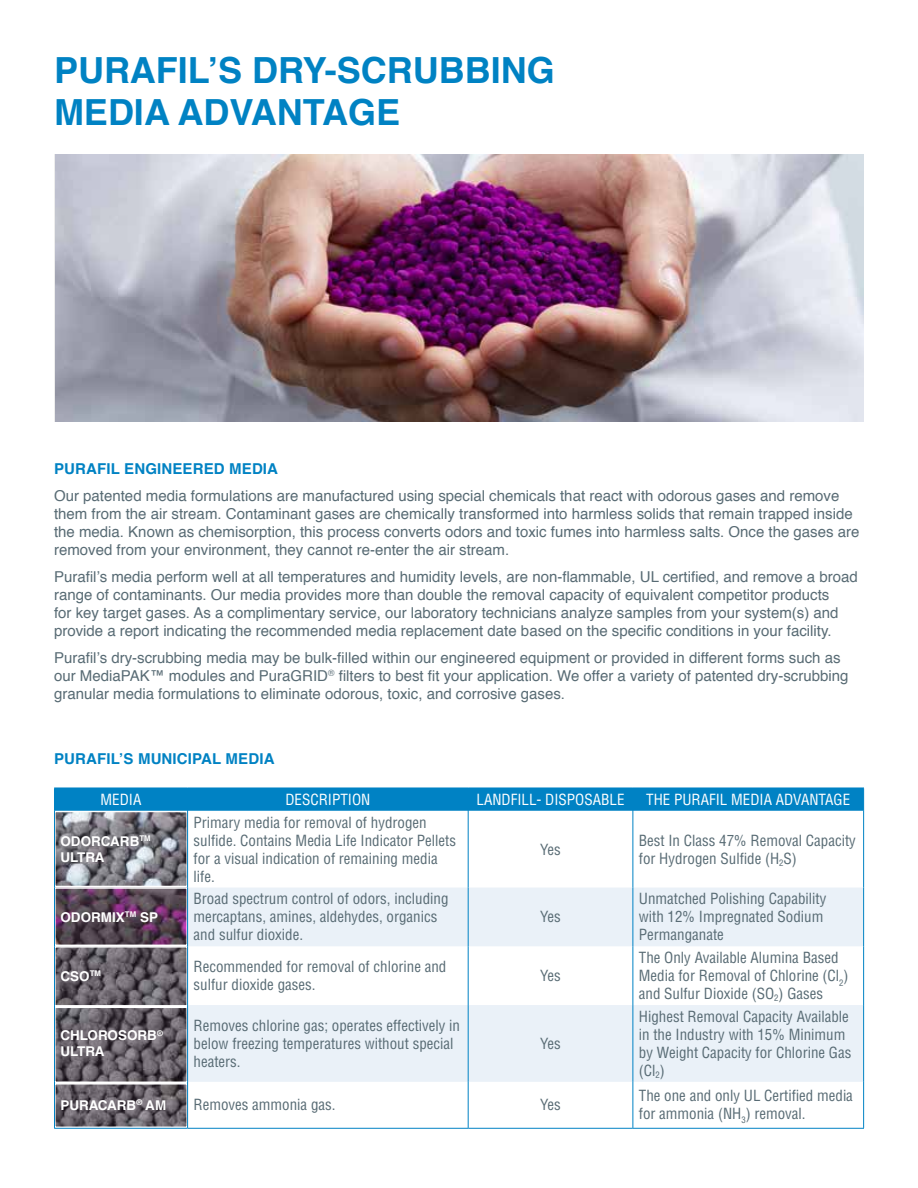
<style>
.page{position:relative;width:918px;height:1188px;background:#fff}
.page>*{position:absolute;margin:0;border:0;box-sizing:border-box;transform-origin:0 0}
.t1{font:700 36px "Helvetica";color:#0082c3}
.t2{font:15px/18px "Helvetica";color:#586b74}
.t3{font:condensed 15px/18px "Helvetica LT Std";color:#586b74}
.t4{font:condensed 15px "Helvetica LT Std";color:#fff}
.t5{font:700 15px "Helvetica";letter-spacing:.01em;color:#0082c3}
.t6{font:700 13.5px/16.2px "Helvetica LT Std";color:#fff}
</style>
<div class="page">
<img style="left:57px;top:949px;width:128px;height:131px">
<div style="left:54px;top:946px;width:134px;height:61px;border:2px solid #fff"></div>
<div style="left:54px;top:1007px;width:134px;height:76px;border:2px solid #fff"></div>
<img style="left:57px;top:1086px;width:128px;height:39px">
<div style="left:54px;top:1083px;width:134px;height:45px;border:2px solid #fff"></div>
<img style="left:57px;top:890px;width:128px;height:53px">
<div style="left:54px;top:887px;width:134px;height:59px;border:2px solid #fff"></div>
<img style="left:57px;top:814px;width:128px;height:70px">
<div style="left:54px;top:811px;width:134px;height:76px;border:2px solid #fff"></div>
<svg style="left:188px;top:888px;width:675px;height:194px;fill:#eaf1f8"></svg>
<hr style="left:54px;top:811px;width:1px;height:77px;background:#0082c4">
<hr style="left:863px;top:811px;width:1px;height:77px;background:#0082c4">
<hr style="left:54px;top:888px;width:1px;height:58px;background:#0082c4">
<hr style="left:863px;top:888px;width:1px;height:58px;background:#0082c4">
<hr style="left:54px;top:946px;width:1px;height:59px;background:#0082c4">
<hr style="left:863px;top:946px;width:1px;height:59px;background:#0082c4">
<hr style="left:54px;top:1005px;width:1px;height:77px;background:#0082c4">
<hr style="left:863px;top:1005px;width:1px;height:77px;background:#0082c4">
<hr style="left:54px;top:1082px;width:1px;height:46px;background:#0082c4">
<hr style="left:863px;top:1082px;width:1px;height:46px;background:#0082c4">
<hr style="left:54px;top:1128px;width:134px;height:1px;background:#0082c4">
<hr style="left:188px;top:1128px;width:280px;height:1px;background:#0082c4">
<hr style="left:468px;top:1128px;width:165px;height:1px;background:#0082c4">
<hr style="left:633px;top:1128px;width:231px;height:1px;background:#0082c4">
<hr style="left:187px;top:811px;width:1px;height:77px;background:#0082c4">
<hr style="left:187px;top:888px;width:1px;height:58px;background:#0082c4">
<hr style="left:187px;top:946px;width:1px;height:59px;background:#0082c4">
<hr style="left:187px;top:1005px;width:1px;height:77px;background:#0082c4">
<hr style="left:187px;top:1082px;width:1px;height:46px;background:#0082c4">
<hr style="left:468px;top:811px;width:1px;height:77px;background:#0082c4">
<hr style="left:468px;top:888px;width:1px;height:58px;background:#0082c4">
<hr style="left:468px;top:946px;width:1px;height:59px;background:#0082c4">
<hr style="left:468px;top:1005px;width:1px;height:77px;background:#0082c4">
<hr style="left:468px;top:1082px;width:1px;height:46px;background:#0082c4">
<div style="left:54px;top:788px;width:810px;height:23px;background:#0082c4"></div>
<hr style="left:633px;top:811px;width:1px;height:77px;background:#0082c4">
<hr style="left:633px;top:888px;width:1px;height:58px;background:#0082c4">
<hr style="left:633px;top:946px;width:1px;height:59px;background:#0082c4">
<hr style="left:633px;top:1005px;width:1px;height:77px;background:#0082c4">
<hr style="left:633px;top:1082px;width:1px;height:46px;background:#0082c4">
<img style="left:56px;top:155px;width:808px;height:267px">
<p class="t1" style="left:54px;top:41px;width:502px">PURAFIL’S DRY-SCRUBBING</p>
<p class="t1" style="left:54px;top:83px;width:348px">MEDIA ADVANTAGE</p>
<p class="t5" style="left:54px;top:457px;width:226px">PURAFIL ENGINEERED MEDIA</p>
<p class="t2" style="left:54px;top:487px;width:807px">Our patented media formulations are manufactured using special chemicals that react with odorous gases and remove them from the air stream. Contaminant gases are chemically transformed into harmless solids that remain trapped inside the media. Known as chemisorption, this process converts odors and toxic fumes into harmless salts. Once the gases are removed from your environment, they cannot re-enter the air stream.</p>
<p class="t2" style="left:54px;top:568px;width:805px">Purafil’s media perform well at all temperatures and humidity levels, are non-flammable, UL certified, and remove a broad range of contaminants. Our media provides more than double the removal capacity of equivalent competitor products<br>for key target gases. As a complimentary service, our laboratory technicians analyze samples from your system(s) and provide a report indicating the recommended media replacement date based on the specific conditions in your facility.</p>
<p class="t2" style="left:54px;top:649px;width:796px">Purafil’s dry-scrubbing media may be bulk-filled within our engineered equipment or provided in different forms such as our MediaPAK™ modules and PuraGRID<sup>®</sup> filters to best fit your application. We offer a variety of patented dry-scrubbing granular media formulations to eliminate odorous, toxic, and corrosive gases.</p>
<p class="t5" style="left:54px;top:747px;width:222px">PURAFIL’S MUNICIPAL MEDIA</p>
<p class="t4" style="left:101px;top:790px;width:42px">MEDIA</p>
<p class="t4" style="left:285px;top:790px;width:87px">DESCRIPTION</p>
<p class="t4" style="left:477px;top:790px;width:149px">LANDFILL- DISPOSABLE</p>
<p class="t4" style="left:646px;top:790px;width:206px">THE PURAFIL MEDIA ADVANTAGE</p>
<p class="t6" style="left:60px;top:833px;width:92px">ODORCARB<sup>TM<br></sup>ULTRA</p>
<p class="t3" style="left:194px;top:813px;width:264px">Primary media for removal of hydrogen sulfide. Contains Media Life Indicator Pellets for a visual indication of remaining media life.</p>
<p class="t3" style="left:540px;top:840px;width:22px">Yes</p>
<p class="t3" style="left:639px;top:831px;width:219px">Best In Class 47% Removal Capacity for Hydrogen Sulfide (H<sub>2</sub>S)</p>
<p class="t6" style="left:60px;top:909px;width:99px">ODORMIX<sup>TM</sup> SP</p>
<p class="t3" style="left:194px;top:890px;width:256px">Broad spectrum control of odors, including mercaptans, amines, aldehydes, organics and sulfur dioxide.</p>
<p class="t3" style="left:540px;top:908px;width:22px">Yes</p>
<p class="t6" style="left:60px;top:967px;width:42px">CSO<sup>TM</sup></p>
<p class="t3" style="left:194px;top:958px;width:254px">Recommended for removal of chlorine and sulfur dioxide gases.</p>
<p class="t3" style="left:540px;top:967px;width:22px">Yes</p>
<p class="t6" style="left:60px;top:1027px;width:104px">CHLOROSORB<sup>®<br></sup>ULTRA</p>
<p class="t3" style="left:194px;top:1016px;width:268px">Removes chlorine gas; operates effectively in below freezing temperatures without special heaters.</p>
<p class="t3" style="left:540px;top:1034px;width:22px">Yes</p>
<p class="t3" style="left:639px;top:890px;width:189px">Unmatched Polishing Capability with 12% Impregnated Sodium<br>Permanganate</p>
<p class="t3" style="left:639px;top:949px;width:211px">The Only Available Alumina Based<br>Media for Removal of Chlorine (Cl<sub>2</sub>) and Sulfur Dioxide (SO<sub>2</sub>) Gases</p>
<p class="t3" style="left:639px;top:1007px;width:214px">Highest Removal Capacity Available in the Industry with 15% Minimum by Weight Capacity for Chlorine Gas (Cl<sub>2</sub>)</p>
<p class="t6" style="left:60px;top:1097px;width:107px">PURACARB<sup>®</sup> AM</p>
<p class="t3" style="left:194px;top:1096px;width:144px">Removes ammonia gas.</p>
<p class="t3" style="left:540px;top:1096px;width:22px">Yes</p>
<p class="t3" style="left:639px;top:1087px;width:216px">The one and only UL Certified media for ammonia (NH<sub>3</sub>) removal.</p>
</div>
